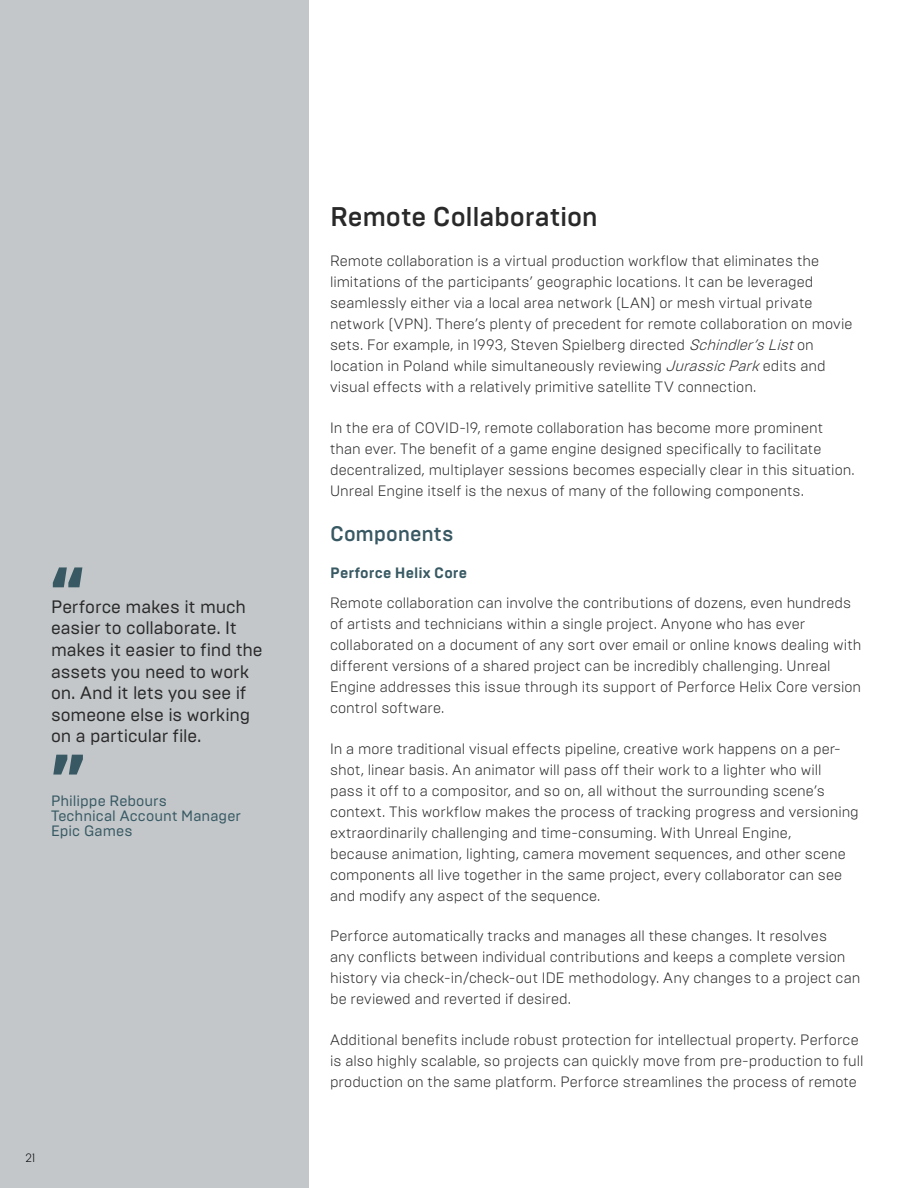
<style>
.page{position:relative;width:918px;height:1188px;background:#fff}
.page>*{position:absolute;margin:0;border:0;box-sizing:border-box;transform-origin:0 0}
.t1{font:900 72px "Brutal Type";color:#385963}
.t2{font:500 27px "Brutal Type";letter-spacing:-.01em;color:#292929}
.t3{font:500 21px "Brutal Type";letter-spacing:-.005em;color:#385963}
.t4{font:18px/21.6px "Brutal Type";letter-spacing:-.005em;color:#292929}
.t5{font:300 15px/21px "Brutal Type";letter-spacing:.005em;color:#292929}
.t6{font:15px/15px "Brutal Type";letter-spacing:.005em;color:#385963}
.t7{font:700 15px "Brutal Type";letter-spacing:.01em;color:#385963}
.t8{font:300 12px "Brutal Type";color:#000}
.s1{font-style:italic}
</style>
<div class="page">
<div style="left:0;top:0;width:309px;height:1188px;background:#c3c7ca"></div>
<h1 class="t1" style="left:51px;top:548px;width:35px">“</h1>
<p class="t4" style="left:51px;top:596px;width:213px">Perforce makes it much easier to collaborate. It makes it easier to find the assets you need to work on. And it lets you see if someone else is working on a particular file.</p>
<h1 class="t1" style="left:51px;top:736px;width:35px">”</h1>
<p class="t6" style="left:51px;top:793px;width:192px">Philippe Rebours<br>Technical Account Manager<br>Epic Games</p>
<p class="t8" style="left:26px;top:1151px;width:11px">21</p>
<h2 class="t2" style="left:330px;top:200px;width:269px">Remote Collaboration</h2>
<p class="t5" style="left:330px;top:251px;width:524px">Remote collaboration is a virtual production workflow that eliminates the limitations of the participants’ geographic locations. It can be leveraged seamlessly either via a local area network (LAN) or mesh virtual private network (VPN). There’s plenty of precedent for remote collaboration on movie sets. For example, in 1993, Steven Spielberg directed <span class="s1">Schindler’sList</span>on location in Poland while simultaneously reviewing <span class="s1">JurassicPark</span>edits and visual effects with a relatively primitive satellite TV connection.</p>
<p class="t5" style="left:330px;top:417px;width:526px">In the era of COVID-19, remote collaboration has become more prominent than ever. The benefit of a game engine designed specifically to facilitate decentralized, multiplayer sessions becomes especially clear in this situation.<br>Unreal Engine itself is the nexus of many of the following components.</p>
<h3 class="t3" style="left:330px;top:520px;width:125px">Components</h3>
<p class="t7" style="left:330px;top:564px;width:139px">Perforce Helix Core</p>
<p class="t5" style="left:330px;top:592px;width:533px">Remote collaboration can involve the contributions of dozens, even hundreds of artists and technicians within a single project. Anyone who has ever collaborated on a document of any sort over email or online knows dealing with different versions of a shared project can be incredibly challenging. Unreal Engine addresses this issue through its support of Perforce Helix Core version control software.</p>
<p class="t5" style="left:330px;top:738px;width:530px">In a more traditional visual effects pipeline, creative work happens on a per&shy;shot, linear basis. An animator will pass off their work to a lighter who will<br>pass it off to a compositor, and so on, all without the surrounding scene’s context. This workflow makes the process of tracking progress and versioning extraordinarily challenging and time-consuming. With Unreal Engine,<br>because animation, lighting, camera movement sequences, and other scene components all live together in the same project, every collaborator can see and modify any aspect of the sequence.</p>
<p class="t5" style="left:330px;top:925px;width:532px">Perforce automatically tracks and manages all these changes. It resolves<br>any conflicts between individual contributions and keeps a complete version history via check-in/check-out IDE methodology. Any changes to a project can be reviewed and reverted if desired.</p>
<p class="t5" style="left:330px;top:1029px;width:535px">Additional benefits include robust protection for intellectual property. Perforce is also highly scalable, so projects can quickly move from pre-production to full production on the same platform. Perforce streamlines the process of remote</p>
</div>
